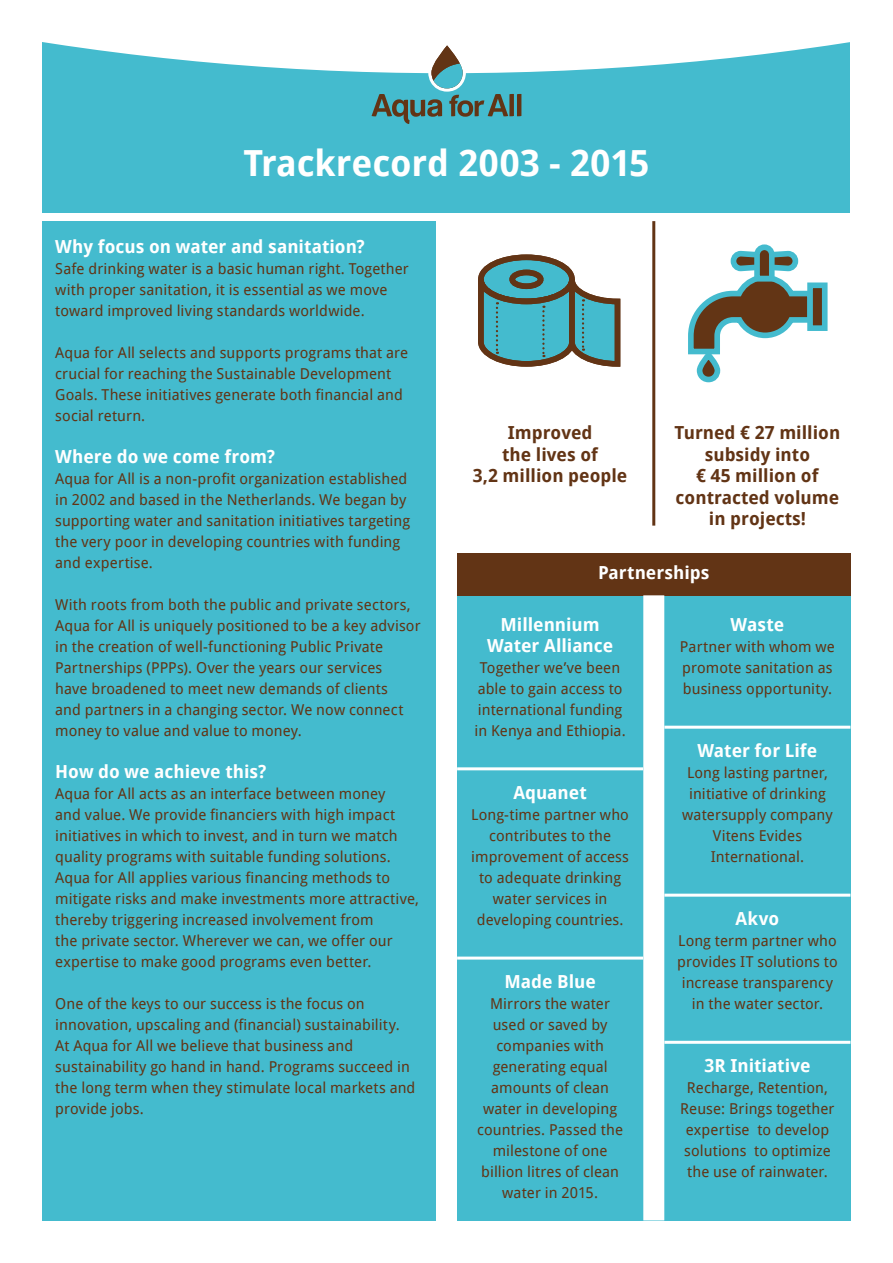
<style>
.page{position:relative;width:893px;height:1263px;background:#fff}
.page>*{position:absolute;margin:0;border:0;box-sizing:border-box;transform-origin:0 0}
.t1{font:700 36px "Droid Sans";color:#fff}
.t2{font:700 18px/21px "Droid Sans";color:#fff;text-align:center}
.t3{font:700 18px/21.6px "Droid Sans";color:#623415;text-align:center}
.t4{font:15px/21px "Droid Sans";letter-spacing:.005em;color:#623415}
</style>
<div class="page">
<div style="left:457px;top:595px;width:393px;height:625px;background:#44bbce"></div>
<div style="left:43px;top:221px;width:393px;height:999px;background:#44bbce"></div>
<div style="left:457px;top:553px;width:393px;height:42px;background:#623415"></div>
<div style="left:43px;top:43px;width:807px;height:170px;background:#44bbce"></div>
<svg style="left:42px;top:42px;width:808px;height:31px;fill:#fff"></svg>
<svg style="left:372px;top:43px;width:149px;height:80px"></svg>
<svg style="left:478px;top:254px;width:97px;height:50px"></svg>
<div style="left:478px;top:254px;width:97px;height:50px;border:6px solid #623415;border-radius:50%"></div>
<div style="left:509px;top:270px;width:34px;height:19px;border:6px solid #623415;border-radius:50%"></div>
<svg style="left:478px;top:274px;width:143px;height:93px;background:#62a0a4"></svg>
<div style="left:807px;top:282px;width:20px;height:49px;background:#633515;border:6px solid #44bbce"></div>
<svg style="left:688px;top:244px;width:128px;height:139px"></svg>
<hr style="left:652px;top:221px;width:3px;height:305px;background:#623415">
<div style="left:643px;top:595px;width:21px;height:625px;background:#fff"></div>
<hr style="left:457px;top:956px;width:186px;height:3px;background:#fff">
<hr style="left:664px;top:726px;width:186px;height:3px;background:#fff">
<hr style="left:457px;top:767px;width:186px;height:3px;background:#fff">
<hr style="left:664px;top:894px;width:186px;height:3px;background:#fff">
<hr style="left:664px;top:1041px;width:186px;height:3px;background:#fff">
<h1 class="t1" style="left:244px;top:138px;width:407px">Trackrecord 2003 - 2015</h1>
<p class="t2" style="left:55px;top:235px;width:311px">Why focus on water and sanitation?</p>
<p class="t4" style="left:55px;top:257px;width:355px">Safe drinking water is a basic human right. Together with proper sanitation, it is essential as we move toward improved living standards worldwide.</p>
<p class="t4" style="left:55px;top:341px;width:355px">Aqua for All selects and supports programs that are crucial for reaching the Sustainable Development Goals. These initiatives generate both financial and social return.</p>
<p class="t2" style="left:55px;top:445px;width:221px">Where do we come from?</p>
<p class="t4" style="left:55px;top:467px;width:356px">Aqua for All is a non-profit organization established in 2002 and based in the Netherlands. We began by supporting water and sanitation initiatives targeting the very poor in developing countries with funding and expertise.</p>
<p class="t4" style="left:55px;top:593px;width:367px">With roots from both the public and private sectors, Aqua for All is uniquely positioned to be a key advisor in the creation of well-functioning Public Private Partnerships (PPPs). Over the years our services<br>have broadened to meet new demands of clients<br>and partners in a changing sector. We now connect money to value and value to money.</p>
<p class="t2" style="left:55px;top:760px;width:213px">How do we achieve this?</p>
<p class="t4" style="left:55px;top:782px;width:365px">Aqua for All acts as an interface between money<br>and value. We provide financiers with high impact initiatives in which to invest, and in turn we match quality programs with suitable funding solutions.<br>Aqua for All applies various financing methods to mitigate risks and make investments more attractive, thereby triggering increased involvement from<br>the private sector. Wherever we can, we offer our expertise to make good programs even better.</p>
<p class="t4" style="left:55px;top:992px;width:362px">One of the keys to our success is the focus on innovation, upscaling and (financial) sustainability.<br>At Aqua for All we believe that business and sustainability go hand in hand. Programs succeed in the long term when they stimulate local markets and provide jobs.</p>
<p class="t3" style="left:473px;top:421px;width:156px">Improved<br>the lives of<br>3,2 million people</p>
<p class="t3" style="left:675px;top:421px;width:167px">Turned € 27 million subsidy into<br>€ 45 million of contracted volume in projects!</p>
<p class="t2" style="left:598px;top:562px;width:113px">Partnerships</p>
<p class="t2" style="left:487px;top:613px;width:128px">Millennium<br>Water Alliance</p>
<p class="t4" style="left:475px;top:656px;width:153px;text-align:center">Together we’ve been able to gain access to international funding in Kenya and Ethiopia.</p>
<p class="t2" style="left:731px;top:613px;width:55px">Waste</p>
<p class="t4" style="left:680px;top:635px;width:156px">Partner with whom we promote sanitation as business opportunity.</p>
<p class="t2" style="left:513px;top:781px;width:75px">Aquanet</p>
<p class="t4" style="left:471px;top:803px;width:159px;text-align:center">Long-time partner who contributes to the improvement of access to adequate drinking water services in developing countries.</p>
<p class="t2" style="left:504px;top:970px;width:93px">Made Blue</p>
<p class="t4" style="left:477px;top:992px;width:147px;text-align:center">Mirrors the water used or saved by companies with generating equal amounts of clean water in developing countries. Passed the milestone of one billion litres of clean water in 2015.</p>
<p class="t2" style="left:697px;top:739px;width:121px">Water for Life</p>
<p class="t4" style="left:682px;top:761px;width:152px;text-align:center">Long lasting partner, initiative of drinking watersupply company<br>Vitens Evides<br>International.</p>
<p class="t2" style="left:736px;top:907px;width:45px">Akvo</p>
<p class="t4" style="left:677px;top:929px;width:162px;text-align:center">Long term partner who provides IT solutions to increase transparency in the water sector.</p>
<p class="t2" style="left:704px;top:1054px;width:108px">3R Initiative</p>
<p class="t4" style="left:680px;top:1076px;width:156px;text-align:center">Recharge, Retention,<br>Reuse: Brings together expertise to develop solutions to optimize the use of rainwater.</p>
</div>
